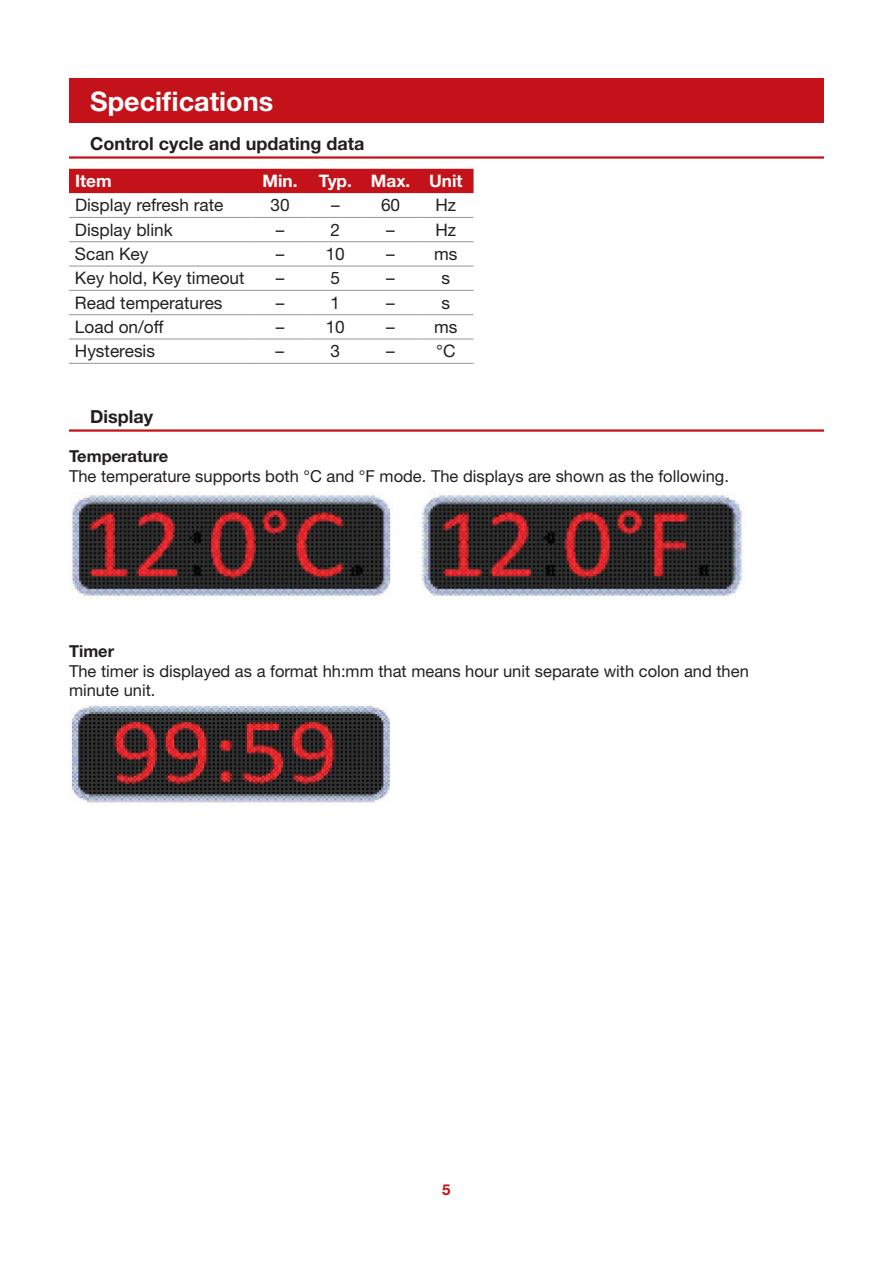
<style>
.page{position:relative;width:893px;height:1263px;background:#fff}
.page>*{position:absolute;margin:0;border:0;box-sizing:border-box;transform-origin:0 0}
.t1{font:700 27px "Helvetica Neue LT Std";color:#fff}
.t2{font:700 18px "Helvetica Neue LT Std";color:#231f20}
.t3{font:17.25px "Helvetica Neue LT Std";color:#231f20}
.t4{font:700 17.25px "Helvetica Neue LT Std";color:#fff}
.t5{font:16.5px/19.5px "Helvetica Neue LT Std";color:#231f20}
.t6{font:700 16.5px "Helvetica Neue LT Std";color:#231f20}
.t7{font:700 15px "Helvetica Neue LT Std";color:#c4121a}
</style>
<div class="page">
<div style="left:69px;top:78px;width:755px;height:45px;background:#c4121a"></div>
<hr style="left:69px;top:156px;width:755px;height:3px;background:#c4121a">
<hr style="left:69px;top:429px;width:755px;height:3px;background:#c4121a">
<div style="left:69px;top:169px;width:405px;height:24px;background:#c4121a"></div>
<hr style="left:69px;top:217px;width:183px;height:1px;background:#939598">
<hr style="left:252px;top:217px;width:56px;height:1px;background:#939598">
<hr style="left:308px;top:217px;width:55px;height:1px;background:#939598">
<hr style="left:363px;top:217px;width:55px;height:1px;background:#939598">
<hr style="left:418px;top:217px;width:56px;height:1px;background:#939598">
<hr style="left:69px;top:241px;width:183px;height:1px;background:#939598">
<hr style="left:252px;top:241px;width:56px;height:1px;background:#939598">
<hr style="left:308px;top:241px;width:55px;height:1px;background:#939598">
<hr style="left:363px;top:241px;width:55px;height:1px;background:#939598">
<hr style="left:418px;top:241px;width:56px;height:1px;background:#939598">
<hr style="left:69px;top:266px;width:183px;height:1px;background:#939598">
<hr style="left:252px;top:266px;width:56px;height:1px;background:#939598">
<hr style="left:308px;top:266px;width:55px;height:1px;background:#939598">
<hr style="left:363px;top:266px;width:55px;height:1px;background:#939598">
<hr style="left:418px;top:266px;width:56px;height:1px;background:#939598">
<hr style="left:69px;top:290px;width:183px;height:1px;background:#939598">
<hr style="left:252px;top:290px;width:56px;height:1px;background:#939598">
<hr style="left:308px;top:290px;width:55px;height:1px;background:#939598">
<hr style="left:363px;top:290px;width:55px;height:1px;background:#939598">
<hr style="left:418px;top:290px;width:56px;height:1px;background:#939598">
<hr style="left:69px;top:314px;width:183px;height:1px;background:#939598">
<hr style="left:252px;top:314px;width:56px;height:1px;background:#939598">
<hr style="left:308px;top:314px;width:55px;height:1px;background:#939598">
<hr style="left:363px;top:314px;width:55px;height:1px;background:#939598">
<hr style="left:418px;top:314px;width:56px;height:1px;background:#939598">
<hr style="left:69px;top:339px;width:183px;height:1px;background:#939598">
<hr style="left:252px;top:339px;width:56px;height:1px;background:#939598">
<hr style="left:308px;top:339px;width:55px;height:1px;background:#939598">
<hr style="left:363px;top:339px;width:55px;height:1px;background:#939598">
<hr style="left:418px;top:339px;width:56px;height:1px;background:#939598">
<hr style="left:69px;top:363px;width:183px;height:1px;background:#939598">
<hr style="left:252px;top:363px;width:56px;height:1px;background:#939598">
<hr style="left:308px;top:363px;width:55px;height:1px;background:#939598">
<hr style="left:363px;top:363px;width:55px;height:1px;background:#939598">
<hr style="left:418px;top:363px;width:56px;height:1px;background:#939598">
<img style="left:70px;top:493px;width:674px;height:105px">
<img style="left:69px;top:704px;width:321px;height:99px">
<h1 class="t1" style="left:90px;top:84px;width:184px">Specifications</h1>
<p class="t2" style="left:90px;top:132px;width:276px">Control cycle and updating data</p>
<p class="t4" style="left:75px;top:170px;width:38px">Item</p>
<p class="t4" style="left:262px;top:170px;width:202px">Min. Typ. Max. Unit</p>
<p class="t3" style="left:75px;top:195px;width:150px">Display refresh rate</p>
<p class="t3" style="left:270px;top:195px;width:21px">30</p>
<p class="t3" style="left:331px;top:195px;width:71px">– 60</p>
<p class="t3" style="left:435px;top:195px;width:22px">Hz</p>
<p class="t3" style="left:75px;top:219px;width:99px">Display blink</p>
<p class="t3" style="left:276px;top:219px;width:10px">–</p>
<p class="t3" style="left:331px;top:219px;width:11px">2</p>
<p class="t3" style="left:386px;top:219px;width:71px">– Hz</p>
<p class="t3" style="left:75px;top:244px;width:75px">Scan Key</p>
<p class="t3" style="left:276px;top:244px;width:71px">– 10</p>
<p class="t3" style="left:386px;top:244px;width:73px">– ms</p>
<p class="t3" style="left:75px;top:268px;width:171px">Key hold, Key timeout</p>
<p class="t3" style="left:276px;top:268px;width:10px">–</p>
<p class="t3" style="left:330px;top:268px;width:11px">5</p>
<p class="t3" style="left:386px;top:268px;width:10px">–</p>
<p class="t3" style="left:441px;top:268px;width:10px">s</p>
<p class="t3" style="left:75px;top:292px;width:149px">Read temperatures</p>
<p class="t3" style="left:276px;top:292px;width:10px">–</p>
<p class="t3" style="left:330px;top:292px;width:11px">1</p>
<p class="t3" style="left:386px;top:292px;width:10px">–</p>
<p class="t3" style="left:441px;top:292px;width:10px">s</p>
<p class="t3" style="left:75px;top:317px;width:90px">Load on/off</p>
<p class="t3" style="left:276px;top:317px;width:71px">– 10</p>
<p class="t3" style="left:386px;top:317px;width:73px">– ms</p>
<p class="t3" style="left:75px;top:341px;width:82px">Hysteresis</p>
<p class="t3" style="left:276px;top:341px;width:10px">–</p>
<p class="t3" style="left:330px;top:341px;width:11px">3</p>
<p class="t3" style="left:386px;top:341px;width:71px">– °C</p>
<p class="t2" style="left:90px;top:405px;width:64px">Display</p>
<p class="t6" style="left:69px;top:446px;width:101px">Temperature</p>
<p class="t5" style="left:69px;top:466px;width:661px">The temperature supports both °C and °F mode. The displays are shown as the following.</p>
<p class="t6" style="left:69px;top:641px;width:47px">Timer</p>
<p class="t5" style="left:69px;top:661px;width:681px">The timer is displayed as a format hh:mm that means hour unit separate with colon and then minute unit.</p>
<p class="t7" style="left:442px;top:1180px;width:10px">5</p>
</div>
